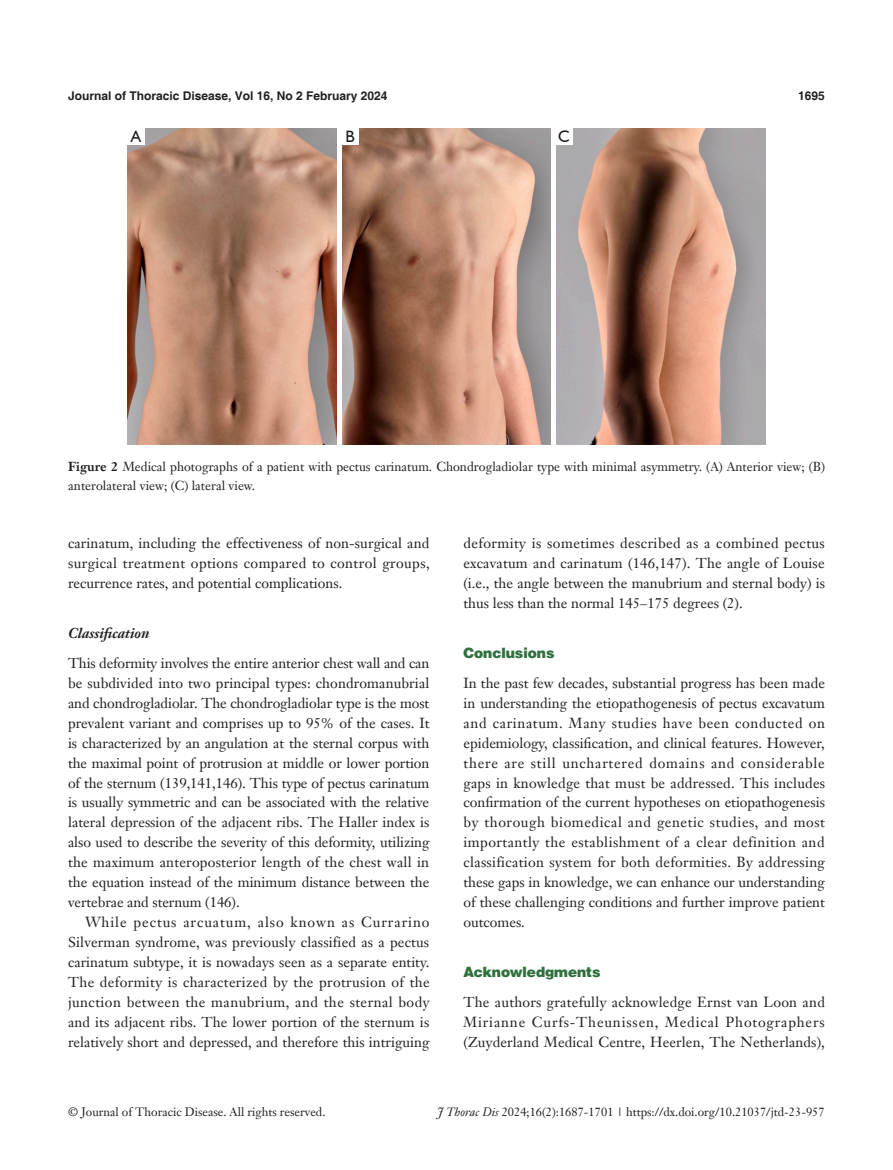
<style>
.page{position:relative;width:893px;height:1170px;background:#fff}
.page>*{position:absolute;margin:0;border:0;box-sizing:border-box;transform-origin:0 0}
.t1{font:16.5px "Humanist 521 BT";color:#231f20}
.t2{font:14.25px/20px "Janson Text LT";color:#231f20;text-align:justify}
._1ji-6_5{font:900 14.25px "Helvetica";color:#30703e}
._2ji-6_5{font:italic 700 14.25px "Janson Text LT";color:#231f20}
.t3{font:12.75px/19.5px "Janson Text LT";color:#231f20}
.t4{font:12px "Janson Text LT";color:#231f20}
.t5{font:700 12px "Helvetica";color:#231f20}
.s1{font-weight:700}
.s2{font-style:italic}
</style>
<div class="page">
<img style="left:128px;top:128px;width:638px;height:316px">
<hr style="left:338px;top:128px;width:4px;height:316px;background:#fff">
<div style="left:551px;top:128px;width:5px;height:316px;background:#fff"></div>
<div style="left:128px;top:128px;width:17px;height:17px;background:#fff"></div>
<div style="left:342px;top:128px;width:17px;height:17px;background:#fff"></div>
<div style="left:555px;top:128px;width:17px;height:17px;background:#fff"></div>
<p class="t5" style="left:68px;top:88px;width:321px">Journal of Thoracic Disease, Vol 16, No 2 February 2024</p>
<p class="t5" style="left:798px;top:88px;width:28px">1695</p>
<p class="t1" style="left:131px;top:126px;width:12px">A</p>
<p class="t1" style="left:345px;top:126px;width:11px">B</p>
<p class="t1" style="left:558px;top:126px;width:13px">C</p>
<p class="t3" style="left:68px;top:456px;width:758px"><span class="s1">Figure 2</span> Medical photographs of a patient with pectus carinatum. Chondrogladiolar type with minimal asymmetry. (A) Anterior view; (B) anterolateral view; (C) lateral view.</p>
<p class="t2" style="left:68px;top:533px;width:363px">carinatum, including the effectiveness of non-surgical and surgical treatment options compared to control groups, recurrence rates, and potential complications.</p>
<p class="_2ji-6_5" style="left:68px;top:623px;width:83px">Classification</p>
<p class="t2" style="left:68px;top:652px;width:363px">This deformity involves the entire anterior chest wall and can be subdivided into two principal types: chondromanubrial and chondrogladiolar. The chondrogladiolar type is the most prevalent variant and comprises up to 95% of the cases. It is characterized by an angulation at the sternal corpus with the maximal point of protrusion at middle or lower portion of the sternum (139,141,146). This type of pectus carinatum is usually symmetric and can be associated with the relative lateral depression of the adjacent ribs. The Haller index is also used to describe the severity of this deformity, utilizing the maximum anteroposterior length of the chest wall in the equation instead of the minimum distance between the vertebrae and sternum (146).</p>
<p class="t2" style="left:68px;top:911px;width:363px;text-indent:17px">While pectus arcuatum, also known as Currarino Silverman syndrome, was previously classified as a pectus carinatum subtype, it is nowadays seen as a separate entity.<br>The deformity is characterized by the protrusion of the junction between the manubrium, and the sternal body and its adjacent ribs. The lower portion of the sternum is relatively short and depressed, and therefore this intriguing</p>
<p class="t2" style="left:463px;top:533px;width:363px">deformity is sometimes described as a combined pectus excavatum and carinatum (146,147). The angle of Louise (i.e., the angle between the manubrium and sternal body) is thus less than the normal 145–175 degrees (2).</p>
<p class="_1ji-6_5" style="left:463px;top:643px;width:92px">Conclusions</p>
<p class="t2" style="left:463px;top:672px;width:363px">In the past few decades, substantial progress has been made in understanding the etiopathogenesis of pectus excavatum and carinatum. Many studies have been conducted on epidemiology, classification, and clinical features. However, there are still unchartered domains and considerable gaps in knowledge that must be addressed. This includes confirmation of the current hypotheses on etiopathogenesis by thorough biomedical and genetic studies, and most importantly the establishment of a clear definition and classification system for both deformities. By addressing these gaps in knowledge, we can enhance our understanding of these challenging conditions and further improve patient outcomes.</p>
<p class="_1ji-6_5" style="left:463px;top:962px;width:139px">Acknowledgments</p>
<p class="t2" style="left:463px;top:991px;width:363px">The authors gratefully acknowledge Ernst van Loon and Mirianne Curfs-Theunissen, Medical Photographers (Zuyderland Medical Centre, Heerlen, The Netherlands),</p>
<p class="t4" style="left:68px;top:1104px;width:259px">© Journal of Thoracic Disease. All rights reserved.</p>
<p class="t4" style="left:437px;top:1104px;width:389px"><span class="s2">J Thorac Dis</span> 2024;16(2):1687-1701 | https://dx.doi.org/10.21037/jtd-23-957</p>
</div>
